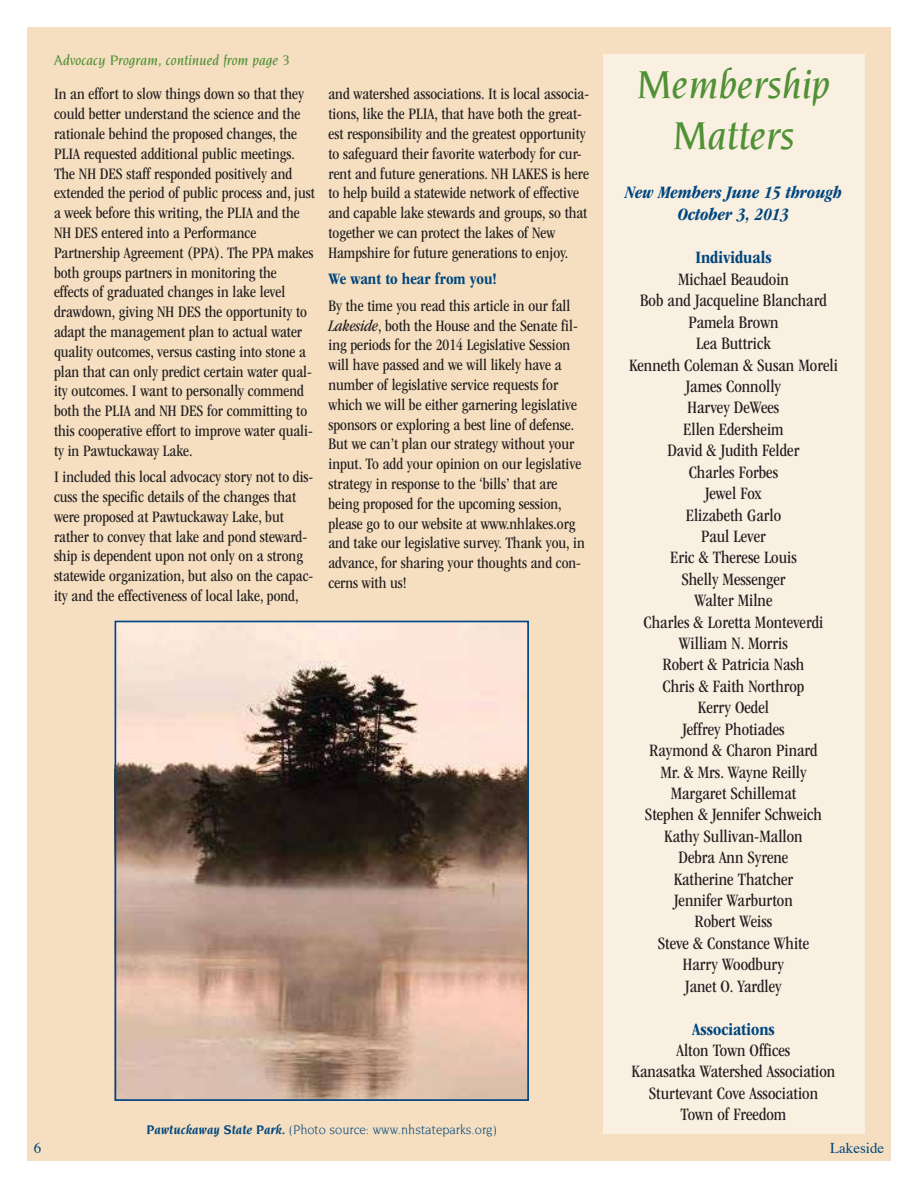
<style>
.page{position:relative;width:918px;height:1188px;background:#fff}
.page>*{position:absolute;margin:0;border:0;box-sizing:border-box;transform-origin:0 0}
.t1{font:italic 500 42px/50.8px "Novarese Std";color:#519136;text-align:center}
.t2{font:condensed 18px/21.5px "ITC Garamond Std";color:#231f20;text-align:center}
.t3{font:italic 700 condensed 18px/22px "ITC Garamond Std";color:#00467e;text-align:center}
.t4{font:700 condensed 18px "ITC Garamond Std";color:#00467e}
.t5{font:condensed 16.5px/19.8px "ITC Garamond Std";color:#231f20}
.t6{font:700 condensed 16.5px "ITC Garamond Std";color:#00467e}
.t7{font:italic 500 15px "Novarese Std";color:#519136}
.t8{font:15px "Times";color:#00467e}
.t9{font:13.5px "Novarese Std";color:#00467e;scale:.95 1}
.s1{font-style:italic}
.s2{font-weight:700;font-style:italic}
</style>
<div class="page">
<div style="left:27px;top:27px;width:864px;height:1134px;background:#f5dfc0"></div>
<img style="left:118px;top:624px;width:408px;height:474px">
<div style="left:115px;top:621px;width:414px;height:480px;border:2px solid #00467e"></div>
<div style="left:603px;top:54px;width:261px;height:1080px;background:#faf0e2"></div>
<p class="t7" style="left:54px;top:52px;width:237px">Advocacy Program, continued from page 3</p>
<p class="t5" style="left:54px;top:84px;width:262px">In an effort to slow things down so that they could better understand the science and the rationale behind the proposed changes, the PLIA requested additional public meetings.<br>The NH DES staff responded positively and extended the period of public process and, just a week before this writing, the PLIA and the NH DES entered into a Performance Partnership Agreement (PPA). The PPA makes both groups partners in monitoring the effects of graduated changes in lake level drawdown, giving NH DES the opportunity to adapt the management plan to actual water quality outcomes, versus casting into stone a plan that can only predict certain water qual&shy;ity outcomes. I want to personally commend both the PLIA and NH DES for committing to this cooperative effort to improve water quali&shy;ty in Pawtuckaway Lake.</p>
<p class="t5" style="left:54px;top:467px;width:261px">I included this local advocacy story not to dis&shy;cuss the specific details of the changes that were proposed at Pawtuckaway Lake, but rather to convey that lake and pond steward&shy;ship is dependent upon not only on a strong statewide organization, but also on the capac&shy;ity and the effectiveness of local lake, pond,</p>
<p class="t5" style="left:328px;top:84px;width:262px">and watershed associations. It is local associa&shy;tions, like the PLIA, that have both the great&shy;est responsibility and the greatest opportunity to safeguard their favorite waterbody for cur&shy;rent and future generations. NH LAKES is here to help build a statewide network of effective and capable lake stewards and groups, so that together we can protect the lakes of New Hampshire for future generations to enjoy.</p>
<p class="t6" style="left:328px;top:270px;width:170px">We want to hear from you!</p>
<p class="t5" style="left:328px;top:296px;width:258px">By the time you read this article in our fall <span class="s1">Lakeside</span>, both the House and the Senate fil&shy;ing periods for the 2014 Legislative Session will have passed and we will likely have a number of legislative service requests for which we will be either garnering legislative sponsors or exploring a best line of defense.<br>But we can’t plan our strategy without your input. To add your opinion on our legislative strategy in response to the ‘bills’ that are being proposed for the upcoming session, please go to our website at www.nhlakes.org and take our legislative survey. Thank you, in advance, for sharing your thoughts and con&shy;cerns with us!</p>
<p class="t9" style="left:147px;top:1122px;width:370px"><span class="s2">Pawtuckaway State Park.</span> (Photo source: www.nhstateparks.org)</p>
<h1 class="t1" style="left:637px;top:59px;width:195px">Membership<br>Matters</h1>
<p class="t3" style="left:625px;top:181px;width:219px">New Members June 15 through<br>October 3, 2013</p>
<p class="t4" style="left:695px;top:248px;width:78px">Individuals</p>
<p class="t2" style="left:629px;top:269px;width:210px">Michael Beaudoin<br>Bob and Jacqueline Blanchard<br>Pamela Brown<br>Lea Buttrick<br>Kenneth Coleman &amp; Susan Moreli<br>James Connolly<br>Harvey DeWees<br>Ellen Edersheim<br>David &amp; Judith Felder<br>Charles Forbes<br>Jewel Fox<br>Elizabeth Garlo<br>Paul Lever<br>Eric &amp; Therese Louis<br>Shelly Messenger<br>Walter Milne<br>Charles &amp; Loretta Monteverdi<br>William N. Morris<br>Robert &amp; Patricia Nash<br>Chris &amp; Faith Northrop<br>Kerry Oedel<br>Jeffrey Photiades<br>Raymond &amp; Charon Pinard<br>Mr. &amp; Mrs. Wayne Reilly<br>Margaret Schillemat<br>Stephen &amp; Jennifer Schweich<br>Kathy Sullivan-Mallon<br>Debra Ann Syrene<br>Katherine Thatcher<br>Jennifer Warburton<br>Robert Weiss<br>Steve &amp; Constance White<br>Harry Woodbury<br>Janet O. Yardley</p>
<p class="t4" style="left:692px;top:1019px;width:84px">Associations</p>
<p class="t2" style="left:632px;top:1040px;width:205px">Alton Town Offices<br>Kanasatka Watershed Association<br>Sturtevant Cove Association<br>Town of Freedom</p>
<p class="t8" style="left:34px;top:1134px;width:9px">6</p>
<p class="t8" style="left:830px;top:1134px;width:56px">Lakeside</p>
</div>
